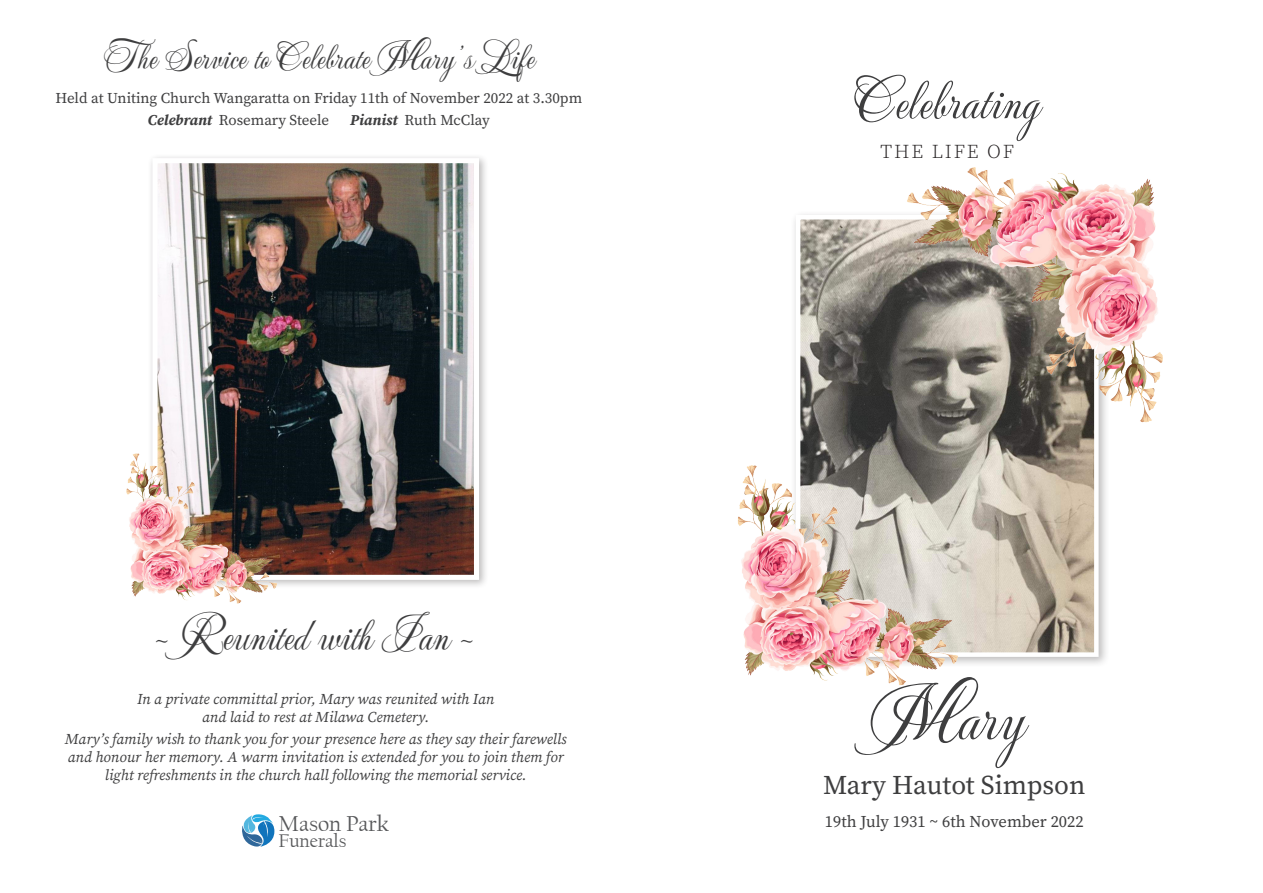
<style>
.page{position:relative;width:1263px;height:893px;background:#fff}
.page>*{position:absolute;margin:0;border:0;box-sizing:border-box;transform-origin:0 0}
.t1{font:72.45px "Mea Culpa";color:#3e3e3f}
.t2{font:57.15px "Mea Culpa";color:#3e3e3f}
.t3{font:45px "Mea Culpa";color:#3e3e3f}
.t4{font:36px "Mea Culpa";color:#3e3e3f}
.t5{font:27px "Source Serif Pro";color:#3e3e3f}
.t6{font:22.65px "Californian FB";color:#57585a}
.t7{font:300 19.5px "Source Serif Pro";letter-spacing:.095em;color:#231f20}
.t8{font:19.2px "Californian FB";color:#57585a}
.t9{font:16.5px "Source Serif Pro";color:#3e3e3f}
.t10{font:italic 15px/18px "Source Serif Pro";color:#3e3e3f;text-align:center}
.t11{font:15px "Source Serif Pro";color:#3e3e3f}
.s1{font-weight:700;font-style:italic}
</style>
<div class="page">
<svg style="left:242px;top:814px;width:33px;height:33px"></svg>
<div style="left:148px;top:153px;width:340px;height:437px;background:#231f20;opacity:.3"></div>
<img style="left:158px;top:164px;width:315px;height:410px">
<div style="left:152px;top:158px;width:327px;height:422px;border:5px solid #fff"></div>
<img style="left:794px;top:167px;width:369px;height:256px">
<img style="left:738px;top:287px;width:385px;height:398px">
<img style="left:126px;top:331px;width:263px;height:273px">
<p class="t4" style="left:103px;top:34px;width:432px">The Service to Celebrate Mary’s Life</p>
<p class="t11" style="left:56px;top:88px;width:528px">Held at Uniting Church Wangaratta on Friday 11th of November 2022 at 3.30pm</p>
<p class="t11" style="left:148px;top:110px;width:183px"><span class="s1">Celebrant</span> Rosemary Steele</p>
<p class="t11" style="left:350px;top:110px;width:141px"><span class="s1">Pianist</span> Ruth McClay</p>
<p class="t3" style="left:154px;top:607px;width:321px">~ Reunited with Ian ~</p>
<p class="t10" style="left:137px;top:690px;width:359px">In a private committal prior, Mary was reunited with Ian and laid to rest at Milawa Cemetery.</p>
<p class="t10" style="left:65px;top:730px;width:503px">Mary’s family wish to thank you for your presence here as they say their farewells and honour her memory. A warm invitation is extended for you to join them for light refreshments in the church hall following the memorial service.</p>
<p class="t6" style="left:279px;top:811px;width:112px">Mason Park</p>
<p class="t8" style="left:279px;top:830px;width:69px">Funerals</p>
<p class="t2" style="left:855px;top:65px;width:186px">Celebrating</p>
<p class="t7" style="left:880px;top:139px;width:135px">THE LIFE OF</p>
<p class="t1" style="left:870px;top:672px;width:155px">Mary</p>
<p class="t5" style="left:823px;top:767px;width:264px">Mary Hautot Simpson</p>
<p class="t9" style="left:825px;top:810px;width:260px">19th July 1931 ~ 6th November 2022</p>
</div>
